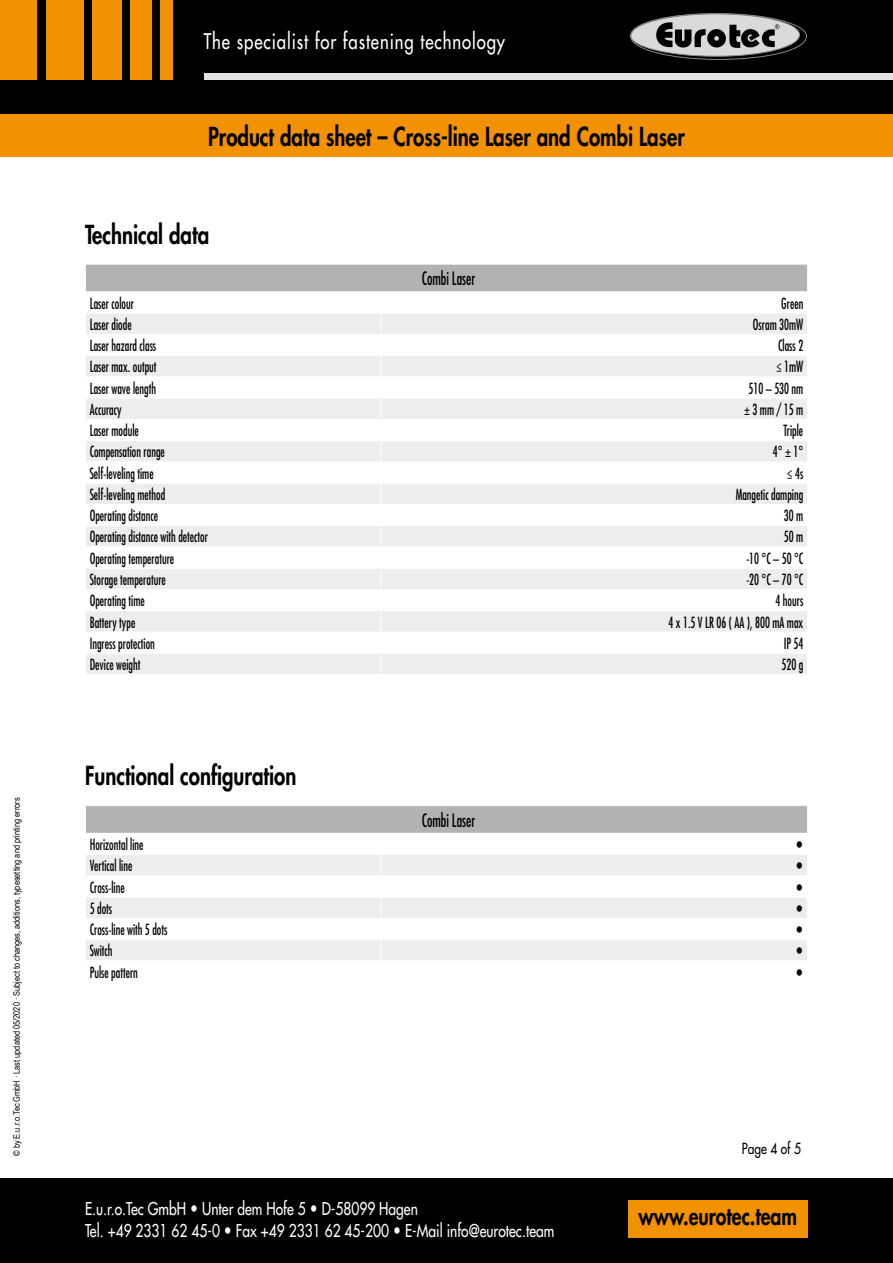
<style>
.page{position:relative;width:893px;height:1263px;background:#fff}
.page>*{position:absolute;margin:0;border:0;box-sizing:border-box;transform-origin:0 0}
.t1{font:800 25.5px "Futura Std";color:#000;scale:.8 1}
.t2{font:800 24.3px "Futura Std";color:#000;scale:.8 1}
.t3{font:500 21px "Futura Std";letter-spacing:.055em;color:#fff;scale:.8 1}
.t4{font:condensed 18px "Futura Std";color:#000;scale:.8 1}
.t5{font:500 17.25px/22.5px "Futura Std";color:#fff;scale:.8 1}
.t6{font:800 17.25px "Futura Std";color:#000;scale:.8 1}
.t7{font:condensed 15px "Futura Std";color:#000;scale:.8 1}
.t8{font:500 15px "Futura Std";color:#000;scale:.8 1}
.t9{font:9px "Arial Narrow";color:#000}
.s1{font-weight:800}
</style>
<div class="page">
<div style="left:0;top:0;width:893px;height:137px;background:#000"></div>
<div style="left:204px;top:74px;width:689px;height:6px;background:#e3e3e3"></div>
<svg style="left:630px;top:13px;width:176px;height:46px"></svg>
<div style="left:631px;top:14px;width:168px;height:42px;background:#dadada;border-radius:50%"></div>
<div style="left:630px;top:14px;width:170px;height:43px;border:1px solid #878787;border-radius:50%"></div>
<div style="left:630px;top:13px;width:177px;height:47px;border:1px solid #878787;border-radius:50%"></div>
<svg style="left:656px;top:22px;width:124px;height:27px"></svg>
<div style="left:0;top:0;width:37px;height:80px;background:#f39200"></div>
<div style="left:46px;top:0;width:38px;height:80px;background:#f39200"></div>
<div style="left:92px;top:0;width:30px;height:80px;background:#f39200"></div>
<div style="left:131px;top:0;width:21px;height:80px;background:#f39200"></div>
<div style="left:161px;top:0;width:12px;height:80px;background:#f39200"></div>
<div style="left:0;top:114px;width:893px;height:43px;background:#f39200"></div>
<div style="left:0;top:1178px;width:893px;height:85px;background:#000"></div>
<div style="left:628px;top:1200px;width:180px;height:37px;background:#f39200"></div>
<div style="left:85px;top:264px;width:722px;height:28px;background:#b3b2b2"></div>
<svg style="left:86px;top:314px;width:721px;height:360px;fill:#ededed"></svg>
<hr style="left:85px;top:264px;width:296px;height:1px;background:#fff">
<hr style="left:381px;top:264px;width:427px;height:1px;background:#fff">
<hr style="left:85px;top:291px;width:296px;height:1px;background:#fff">
<hr style="left:381px;top:291px;width:427px;height:1px;background:#fff">
<hr style="left:85px;top:334px;width:296px;height:1px;background:#fff">
<hr style="left:381px;top:334px;width:427px;height:1px;background:#fff">
<hr style="left:85px;top:355px;width:296px;height:1px;background:#fff">
<hr style="left:381px;top:355px;width:427px;height:1px;background:#fff">
<hr style="left:85px;top:376px;width:296px;height:1px;background:#fff">
<hr style="left:381px;top:376px;width:427px;height:1px;background:#fff">
<hr style="left:85px;top:398px;width:296px;height:1px;background:#fff">
<hr style="left:381px;top:398px;width:427px;height:1px;background:#fff">
<hr style="left:85px;top:419px;width:296px;height:1px;background:#fff">
<hr style="left:381px;top:419px;width:427px;height:1px;background:#fff">
<hr style="left:85px;top:440px;width:296px;height:1px;background:#fff">
<hr style="left:381px;top:440px;width:427px;height:1px;background:#fff">
<hr style="left:85px;top:461px;width:296px;height:1px;background:#fff">
<hr style="left:381px;top:461px;width:427px;height:1px;background:#fff">
<hr style="left:85px;top:483px;width:296px;height:1px;background:#fff">
<hr style="left:381px;top:483px;width:427px;height:1px;background:#fff">
<hr style="left:85px;top:504px;width:296px;height:1px;background:#fff">
<hr style="left:381px;top:504px;width:427px;height:1px;background:#fff">
<hr style="left:85px;top:525px;width:296px;height:1px;background:#fff">
<hr style="left:381px;top:525px;width:427px;height:1px;background:#fff">
<hr style="left:85px;top:547px;width:296px;height:1px;background:#fff">
<hr style="left:381px;top:547px;width:427px;height:1px;background:#fff">
<hr style="left:85px;top:568px;width:296px;height:1px;background:#fff">
<hr style="left:381px;top:568px;width:427px;height:1px;background:#fff">
<hr style="left:85px;top:589px;width:296px;height:1px;background:#fff">
<hr style="left:381px;top:589px;width:427px;height:1px;background:#fff">
<hr style="left:85px;top:610px;width:296px;height:1px;background:#fff">
<hr style="left:381px;top:610px;width:427px;height:1px;background:#fff">
<hr style="left:85px;top:632px;width:296px;height:1px;background:#fff">
<hr style="left:381px;top:632px;width:427px;height:1px;background:#fff">
<hr style="left:85px;top:653px;width:296px;height:1px;background:#fff">
<svg style="left:85px;top:265px;width:1px;height:27px"></svg>
<hr style="left:381px;top:653px;width:427px;height:1px;background:#fff">
<svg style="left:381px;top:314px;width:1px;height:360px"></svg>
<div style="left:85px;top:806px;width:722px;height:27px;background:#b3b2b2"></div>
<svg style="left:86px;top:855px;width:721px;height:105px;fill:#ededed"></svg>
<hr style="left:85px;top:875px;width:296px;height:1px;background:#fff">
<hr style="left:381px;top:875px;width:427px;height:1px;background:#fff">
<hr style="left:85px;top:897px;width:296px;height:1px;background:#fff">
<hr style="left:381px;top:897px;width:427px;height:1px;background:#fff">
<hr style="left:85px;top:918px;width:296px;height:1px;background:#fff">
<hr style="left:381px;top:918px;width:427px;height:1px;background:#fff">
<hr style="left:85px;top:939px;width:296px;height:1px;background:#fff">
<hr style="left:381px;top:939px;width:427px;height:1px;background:#fff">
<svg style="left:85px;top:806px;width:1px;height:27px"></svg>
<svg style="left:381px;top:855px;width:1px;height:105px"></svg>
<p class="t9" style="left:10px;top:1156px;width:360px;rotate:-90deg">© by E.u.r.o.Tec GmbH · Last updated 05/2020 · Subject to changes, additions, typesetting and printing errors</p>
<h3 class="t3" style="left:204px;top:28px;width:378px">The specialist for fastening technology</h3>
<h1 class="t1" style="left:208px;top:121px;width:598px">Product data sheet – Cross-line Laser and Combi Laser</h1>
<h1 class="t1" style="left:85px;top:218px;width:157px">Technical data</h1>
<p class="t4" style="left:422px;top:268px;width:68px">Combi Laser</p>
<p class="t7" style="left:90px;top:294px;width:57px">Laser colour</p>
<p class="t7" style="left:781px;top:294px;width:29px">Green</p>
<p class="t7" style="left:90px;top:315px;width:54px">Laser diode</p>
<p class="t7" style="left:753px;top:315px;width:65px">Osram 30mW</p>
<p class="t7" style="left:90px;top:337px;width:85px">Laser hazard class</p>
<p class="t7" style="left:778px;top:337px;width:33px">Class 2</p>
<p class="t7" style="left:90px;top:358px;width:85px">Laser max. output</p>
<p class="t7" style="left:776px;top:358px;width:35px">≤ 1mW</p>
<p class="t7" style="left:90px;top:379px;width:84px">Laser wave length</p>
<p class="t7" style="left:749px;top:379px;width:70px">510 – 530 nm</p>
<p class="t7" style="left:90px;top:400px;width:41px">Accuracy</p>
<p class="t7" style="left:744px;top:400px;width:76px">± 3 mm / 15 m</p>
<p class="t7" style="left:90px;top:422px;width:63px">Laser module</p>
<p class="t7" style="left:783px;top:422px;width:26px">Triple</p>
<p class="t7" style="left:90px;top:443px;width:96px">Compensation range</p>
<p class="t7" style="left:773px;top:443px;width:39px">4° ± 1°</p>
<p class="t7" style="left:90px;top:464px;width:81px">Self-leveling time</p>
<p class="t7" style="left:787px;top:464px;width:21px">≤ 4s</p>
<p class="t7" style="left:90px;top:485px;width:96px">Self-leveling method</p>
<p class="t7" style="left:736px;top:485px;width:86px">Mangetic damping</p>
<p class="t7" style="left:90px;top:507px;width:87px">Operating distance</p>
<p class="t7" style="left:784px;top:507px;width:26px">30 m</p>
<p class="t7" style="left:90px;top:528px;width:149px">Operating distance with detector</p>
<p class="t7" style="left:784px;top:528px;width:26px">50 m</p>
<p class="t7" style="left:90px;top:549px;width:107px">Operating temperature</p>
<p class="t7" style="left:746px;top:549px;width:73px">-10 °C – 50 °C</p>
<p class="t7" style="left:90px;top:570px;width:97px">Storage temperature</p>
<p class="t7" style="left:746px;top:570px;width:73px">-20 °C – 70 °C</p>
<p class="t7" style="left:90px;top:592px;width:70px">Operating time</p>
<p class="t7" style="left:775px;top:592px;width:36px">4 hours</p>
<p class="t7" style="left:90px;top:613px;width:59px">Battery type</p>
<p class="t7" style="left:668px;top:613px;width:170px">4 x 1.5 V LR 06 ( AA ), 800 mA max</p>
<p class="t7" style="left:90px;top:634px;width:83px">Ingress protection</p>
<p class="t7" style="left:784px;top:634px;width:26px">IP 54</p>
<p class="t7" style="left:90px;top:655px;width:65px">Device weight</p>
<p class="t7" style="left:781px;top:655px;width:29px">520 g</p>
<h1 class="t1" style="left:85px;top:759px;width:266px">Functional configuration</h1>
<p class="t4" style="left:422px;top:809px;width:68px">Combi Laser</p>
<p class="t7" style="left:90px;top:835px;width:69px">Horizontal line</p>
<p class="t6" style="left:795px;top:834px;width:11px">•</p>
<p class="t7" style="left:90px;top:857px;width:55px">Vertical line</p>
<p class="t6" style="left:795px;top:855px;width:11px">•</p>
<p class="t7" style="left:90px;top:878px;width:45px">Cross-line</p>
<p class="t6" style="left:795px;top:876px;width:11px">•</p>
<p class="t7" style="left:90px;top:899px;width:30px">5 dots</p>
<p class="t6" style="left:795px;top:897px;width:11px">•</p>
<p class="t7" style="left:90px;top:921px;width:99px">Cross-line with 5 dots</p>
<p class="t6" style="left:795px;top:919px;width:11px">•</p>
<p class="t7" style="left:90px;top:942px;width:30px">Switch</p>
<p class="t6" style="left:795px;top:940px;width:11px">•</p>
<p class="t7" style="left:90px;top:963px;width:62px">Pulse pattern</p>
<p class="t6" style="left:795px;top:961px;width:11px">•</p>
<p class="t8" style="left:742px;top:1139px;width:75px">Page 4 of 5</p>
<p class="t5" style="left:85px;top:1197px;width:588px">E.u.r.o.Tec GmbH <span class="s1">•</span> Unter dem Hofe 5 <span class="s1">•</span> D-58099 Hagen<br>Tel. +49 2331 62 45-0 <span class="s1">•</span> Fax +49 2331 62 45-200 <span class="s1">•</span> E-Mail info@eurotec.team</p>
<h2 class="t2" style="left:638px;top:1201px;width:200px">www.eurotec.team</h2>
</div>
